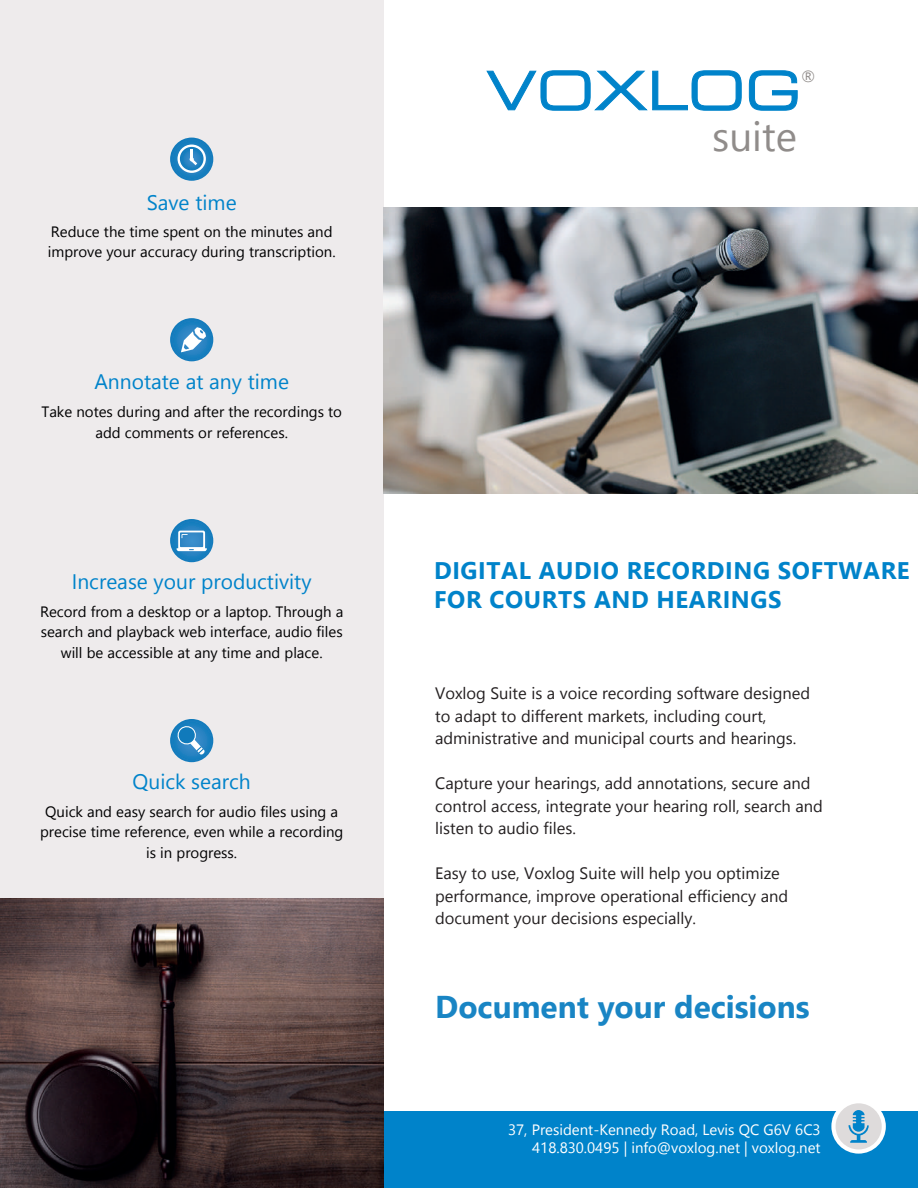
<style>
.page{position:relative;width:918px;height:1188px;background:#fff}
.page>*{position:absolute;margin:0;border:0;box-sizing:border-box;transform-origin:0 0}
.t1{font:53.4px "Eurostile LT Std Ex 2";color:#0083ca}
.t2{font:40.95px "Gadugi";color:#908c8a}
.t3{font:700 31.5px "Nirmala UI";color:#1985c4}
.t4{font:700 24px/28.8px "Nirmala UI";letter-spacing:.025em;color:#0083ca}
.t5{font:21px "Nirmala UI";color:#0083ca}
.t6{font:16.5px/22.5px "Gadugi";color:#231f20}
.t7{font:16.05px "Gadugi";color:#908c8a}
.t8{font:15px/20.7px "Gadugi";color:#000001;text-align:center}
.t9{font:15px/18px "Gadugi";color:#fff;text-align:right}
</style>
<div class="page">
<div style="left:0;top:0;width:383px;height:898px;background:#eeebec"></div>
<svg style="left:170px;top:318px;width:43px;height:43px"></svg>
<svg style="left:181px;top:327px;width:25px;height:25px"></svg>
<svg style="left:170px;top:719px;width:43px;height:43px"></svg>
<svg style="left:176px;top:724px;width:29px;height:31px"></svg>
<svg style="left:170px;top:519px;width:43px;height:43px"></svg>
<svg style="left:177px;top:531px;width:30px;height:20px"></svg>
<svg style="left:170px;top:138px;width:43px;height:43px"></svg>
<svg style="left:178px;top:145px;width:28px;height:28px"></svg>
<svg style="left:180px;top:147px;width:24px;height:24px"></svg>
<svg style="left:190px;top:149px;width:7px;height:16px"></svg>
<div style="left:0;top:1112px;width:918px;height:76px;background:#0083ca"></div>
<svg style="left:831px;top:1099px;width:55px;height:55px"></svg>
<div style="left:836px;top:1103px;width:46px;height:46px;background:#dedbdb;border-radius:50%"></div>
<svg style="left:849px;top:1110px;width:20px;height:33px"></svg>
<img style="left:0;top:898px;width:383px;height:290px">
<svg style="left:486px;top:70px;width:256px;height:41px"></svg>
<svg style="left:748px;top:70px;width:50px;height:41px"></svg>
<img style="left:383px;top:207px;width:535px;height:286px">
<p class="t5" style="left:147px;top:186px;width:91px">Save time</p>
<p class="t8" style="left:48px;top:221px;width:289px;text-align:left">Reduce the time spent on the minutes and improve your accuracy during transcription.</p>
<p class="t5" style="left:94px;top:365px;width:196px">Annotate at any time</p>
<p class="t8" style="left:41px;top:402px;width:302px">Take notes during and after the recordings to add comments or references.</p>
<p class="t5" style="left:72px;top:565px;width:241px">Increase your productivity</p>
<p class="t8" style="left:40px;top:601px;width:305px">Record from a desktop or a laptop. Through a search and playback web interface, audio files will be accessible at any time and place.</p>
<p class="t5" style="left:133px;top:765px;width:120px">Quick search</p>
<p class="t8" style="left:40px;top:801px;width:305px">Quick and easy search for audio files using a precise time reference, even while a recording is in progress.</p>
<h1 class="t1" style="left:486px;top:54px;width:317px">VOXLOG</h1>
<p class="t7" style="left:801px;top:66px;width:16px">®</p>
<h2 class="t2" style="left:712px;top:112px;width:86px">suite</h2>
<h3 class="t4" style="left:434px;top:554px;width:477px">DIGITAL AUDIO RECORDING SOFTWARE<br>FOR COURTS AND HEARINGS</h3>
<p class="t6" style="left:435px;top:682px;width:377px">Voxlog Suite is a voice recording software designed to adapt to different markets, including court, administrative and municipal courts and hearings.</p>
<p class="t6" style="left:435px;top:772px;width:389px">Capture your hearings, add annotations, secure and control access, integrate your hearing roll, search and listen to audio files.</p>
<p class="t6" style="left:435px;top:862px;width:355px">Easy to use, Voxlog Suite will help you optimize performance, improve operational efficiency and document your decisions especially.</p>
<h3 class="t3" style="left:435px;top:980px;width:376px">Document your decisions</h3>
<p class="t9" style="left:508px;top:1121px;width:314px">37, President-Kennedy Road, Levis QC G6V 6C3<br>418.830.0495 | info@voxlog.net | voxlog.net</p>
</div>
